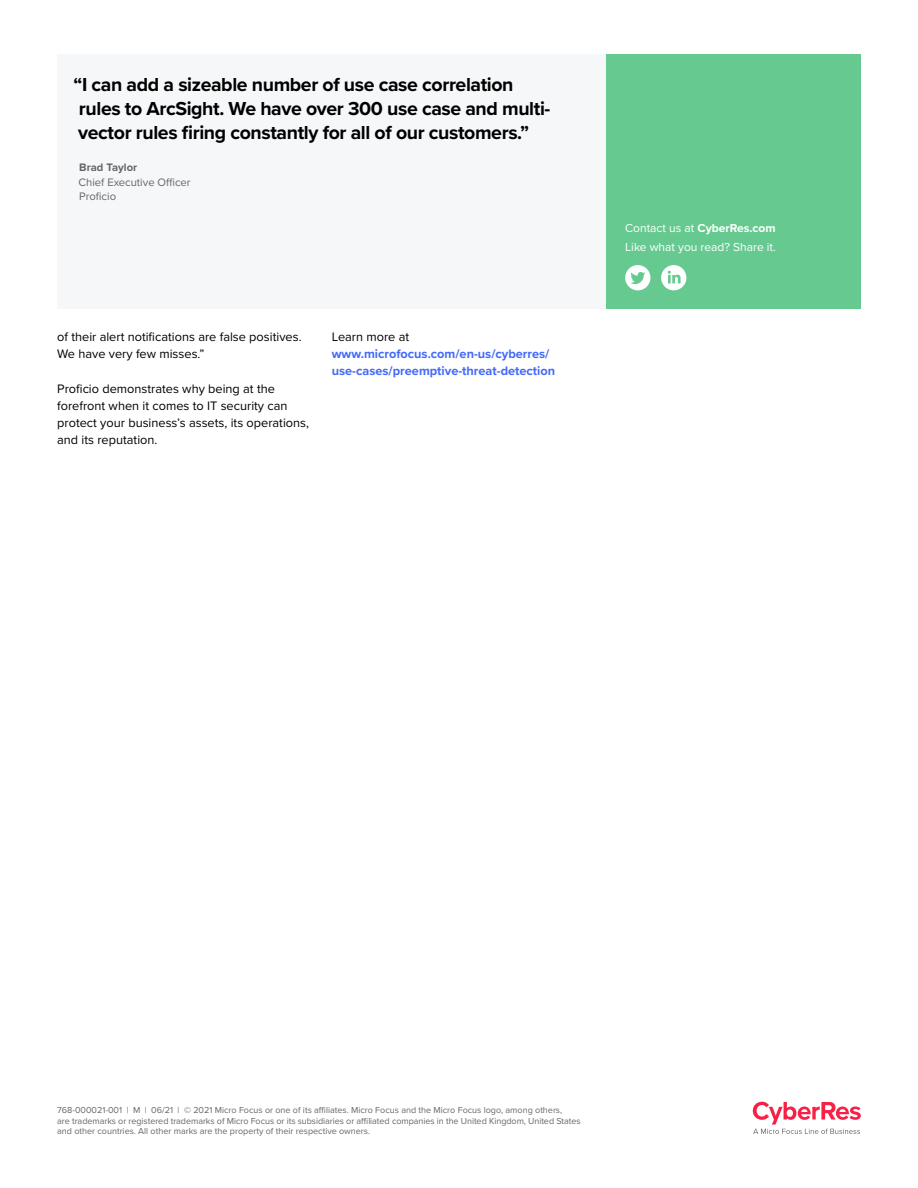
<style>
.page{position:relative;width:918px;height:1188px;background:#fff}
.page>*{position:absolute;margin:0;border:0;box-sizing:border-box;transform-origin:0 0}
.Pull_Quote_Screamer{font:700 19.5px/24px "Proxima Nova";letter-spacing:-.02em;color:#000}
.Body_c_8_5_11_5{font:12.75px/17.2px "Proxima Nova";color:#000}
.Body_c_8_5_11_5-2{font:700 12.75px/17.2px "Proxima Nova";color:#4169fa}
.Contact_White{font:12px "Proxima Nova";color:#fff}
.Contact_White-2{font:700 12px "Proxima Nova";color:#fff}
.t1{font:11.25px "Proxima Nova";color:#656668}
.t2{font:700 11.25px "Proxima Nova";color:#656668}
.Mouse_Type{font:9px/10.5px "Proxima Nova";color:#656668}
.s1{font-weight:400}
</style>
<div class="page">
<div style="left:57px;top:54px;width:804px;height:254px;background:#f5f7f8"></div>
<div style="left:606px;top:54px;width:255px;height:254px;background:#66ca90"></div>
<div style="left:625px;top:265px;width:25px;height:25px;background:#fff;border-radius:13px"></div>
<svg style="left:630px;top:272px;width:15px;height:12px"></svg>
<div style="left:661px;top:265px;width:25px;height:25px;background:#fff;border-radius:13px"></div>
<svg style="left:668px;top:271px;width:13px;height:12px"></svg>
<svg style="left:753px;top:1102px;width:108px;height:32px"></svg>
<p class="Pull_Quote_Screamer" style="left:74px;top:72px;width:478px">“I can add a sizeable number of use case correlation rules to ArcSight. We have over 300 use case and multi&shy;vector rules firing constantly for all of our customers.”</p>
<p class="t2" style="left:79px;top:159px;width:59px">Brad Taylor</p>
<p class="t1" style="left:79px;top:174px;width:114px">Chief Executive Officer</p>
<p class="t1" style="left:79px;top:188px;width:39px">Proficio</p>
<p class="Body_c_8_5_11_5" style="left:57px;top:328px;width:246px">of their alert notifications are false positives.<br>We have very few misses.”</p>
<p class="Body_c_8_5_11_5" style="left:57px;top:379px;width:253px">Proficio demonstrates why being at the forefront when it comes to IT security can protect your business’s assets, its operations, and its reputation.</p>
<p class="Body_c_8_5_11_5" style="left:332px;top:328px;width:79px">Learn more at</p>
<p class="Body_c_8_5_11_5-2" style="left:332px;top:345px;width:225px">www.microfocus.com/en-us/cyberres/ use-cases/preemptive-threat-detection</p>
<p class="Contact_White-2" style="left:625px;top:219px;width:152px"><span class="s1">Contact us at</span> CyberRes.com</p>
<p class="Contact_White" style="left:625px;top:238px;width:152px">Like what you read? Share it.</p>
<p class="Mouse_Type" style="left:57px;top:1104px;width:525px">768-000021-001 | M | 06/21 | © 2021 Micro Focus or one of its affiliates. Micro Focus and the Micro Focus logo, among others,<br>are trademarks or registered trademarks of Micro Focus or its subsidiaries or affiliated companies in the United Kingdom, United States and other countries. All other marks are the property of their respective owners.</p>
</div>
